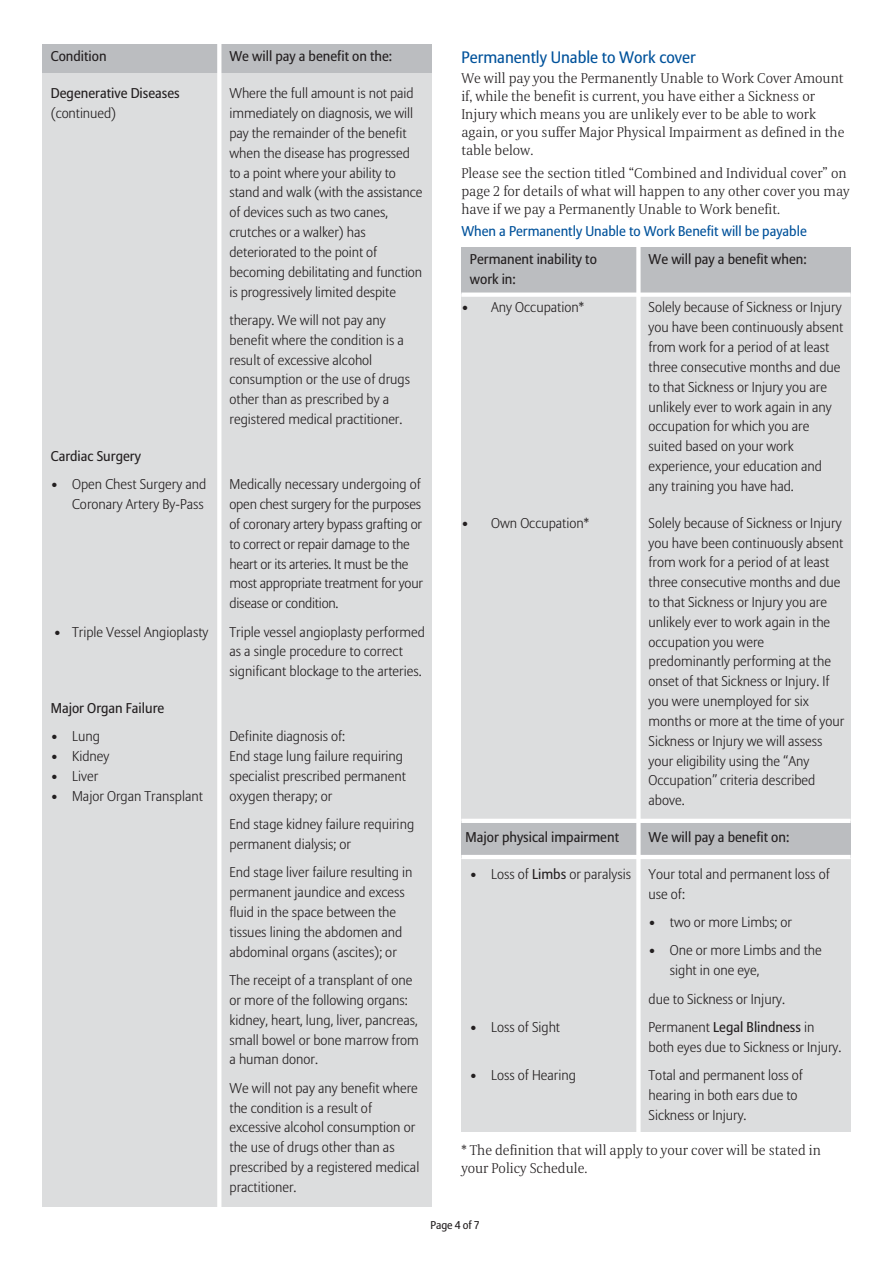
<style>
.page{position:relative;width:893px;height:1263px;background:#fff}
.page>*{position:absolute;margin:0;border:0;box-sizing:border-box;transform-origin:0 0}
.t1{font:16.5px "Allianz Sans";color:#00529b}
.t2{font:300 14.1px/19.8px "Allianz Sans";color:#231f20}
.t3{font:300 14.1px/18px "Allianz Serif";color:#231f20}
.t4{font:14.1px "Allianz Sans";color:#231f20}
.t5{font:14.1px "Allianz Sans";color:#00529b}
.t6{font:11.25px "Allianz Sans";color:#231f20}
.s1{font-weight:400}
</style>
<div class="page">
<div style="left:461px;top:255px;width:389px;height:877px;background:#dcddde"></div>
<div style="left:461px;top:821px;width:389px;height:36px;background:#bbbdc0"></div>
<div style="left:42px;top:53px;width:389px;height:1154px;background:#dcddde"></div>
<div style="left:42px;top:44px;width:389px;height:29px;background:#bbbdc0"></div>
<hr style="left:217px;top:27px;width:4px;height:1184px;background:#fff">
<div style="left:461px;top:247px;width:389px;height:46px;background:#bbbdc0"></div>
<hr style="left:636px;top:229px;width:4px;height:905px;background:#fff">
<hr style="left:461px;top:293px;width:389px;height:4px;background:#fff">
<hr style="left:461px;top:819px;width:389px;height:4px;background:#fff">
<hr style="left:461px;top:855px;width:389px;height:4px;background:#fff">
<p class="t4" style="left:51px;top:50px;width:57px">Condition</p>
<p class="t4" style="left:229px;top:50px;width:164px">We will pay a benefit on the:</p>
<p class="t4" style="left:51px;top:87px;width:130px">Degenerative Diseases</p>
<p class="t2" style="left:229px;top:84px;width:186px">Where the full amount is not paid</p>
<p class="t2" style="left:51px;top:104px;width:67px">(continued)</p>
<p class="t2" style="left:229px;top:104px;width:194px">immediately on diagnosis, we will pay the remainder of the benefit when the disease has progressed to a point where your ability to stand and walk (with the assistance of devices such as two canes, crutches or a walker) has deteriorated to the point of becoming debilitating and function is progressively limited despite</p>
<p class="t2" style="left:229px;top:311px;width:182px">therapy. We will not pay any benefit where the condition is a result of excessive alcohol consumption or the use of drugs other than as prescribed by a registered medical practitioner.</p>
<p class="t4" style="left:51px;top:449px;width:92px">Cardiac Surgery</p>
<p class="t2" style="left:51px;top:475px;width:157px">• Open Chest Surgery and</p>
<p class="t2" style="left:229px;top:475px;width:193px">Medically necessary undergoing of</p>
<p class="t2" style="left:72px;top:495px;width:133px">Coronary Artery By-Pass</p>
<p class="t2" style="left:229px;top:495px;width:195px">open chest surgery for the purposes of coronary artery bypass grafting or to correct or repair damage to the heart or its arteries. It must be the most appropriate treatment for your disease or condition.</p>
<p class="t2" style="left:54px;top:623px;width:156px">• Triple Vessel Angioplasty</p>
<p class="t2" style="left:229px;top:623px;width:197px">Triple vessel angioplasty performed as a single procedure to correct significant blockage to the arteries.</p>
<p class="t4" style="left:51px;top:701px;width:115px">Major Organ Failure</p>
<p class="t2" style="left:51px;top:727px;width:51px">• Lung</p>
<p class="t2" style="left:229px;top:727px;width:117px">Definite diagnosis of:</p>
<p class="t2" style="left:51px;top:747px;width:60px">• Kidney</p>
<p class="t2" style="left:229px;top:747px;width:175px">End stage lung failure requiring</p>
<p class="t2" style="left:51px;top:767px;width:49px">• Liver</p>
<p class="t2" style="left:229px;top:767px;width:178px">specialist prescribed permanent</p>
<p class="t2" style="left:51px;top:787px;width:154px">• Major Organ Transplant</p>
<p class="t2" style="left:229px;top:783px;width:186px;line-height:28.3px">oxygen therapy; or<br>End stage kidney failure requiring</p>
<p class="t2" style="left:229px;top:831px;width:184px;line-height:28.3px">permanent dialysis; or<br>End stage liver failure resulting in</p>
<p class="t2" style="left:229px;top:883px;width:177px">permanent jaundice and excess fluid in the space between the tissues lining the abdomen and abdominal organs (ascites); or</p>
<p class="t2" style="left:229px;top:971px;width:191px">The receipt of a transplant of one or more of the following organs: kidney, heart, lung, liver, pancreas, small bowel or bone marrow from a human donor.</p>
<p class="t2" style="left:229px;top:1079px;width:191px">We will not pay any benefit where the condition is a result of excessive alcohol consumption or the use of drugs other than as prescribed by a registered medical practitioner.</p>
<p class="t1" style="left:461px;top:50px;width:236px">Permanently Unable to Work cover</p>
<p class="t3" style="left:461px;top:71px;width:384px">We will pay you the Permanently Unable to Work Cover Amount if, while the benefit is current, you have either a Sickness or Injury which means you are unlikely ever to be able to work again, or you suffer Major Physical Impairment as defined in the table below.</p>
<p class="t3" style="left:461px;top:165px;width:389px">Please see the section titled “Combined and Individual cover” on page 2 for details of what will happen to any other cover you may have if we pay a Permanently Unable to Work benefit.</p>
<p class="t5" style="left:461px;top:224px;width:347px">When a Permanently Unable to Work Benefit will be payable</p>
<p class="t4" style="left:470px;top:252px;width:128px">Permanent inability to</p>
<p class="t4" style="left:648px;top:252px;width:160px">We will pay a benefit when:</p>
<p class="t4" style="left:470px;top:272px;width:47px">work in:</p>
<p class="t2" style="left:461px;top:298px;width:124px">• Any Occupation*</p>
<p class="t2" style="left:648px;top:298px;width:196px">Solely because of Sickness or Injury you have been continuously absent from work for a period of at least three consecutive months and due to that Sickness or Injury you are unlikely ever to work again in any occupation for which you are suited based on your work experience, your education and any training you have had.</p>
<p class="t2" style="left:461px;top:514px;width:129px">• Own Occupation*</p>
<p class="t2" style="left:648px;top:514px;width:197px">Solely because of Sickness or Injury you have been continuously absent from work for a period of at least three consecutive months and due to that Sickness or Injury you are unlikely ever to work again in the occupation you were predominantly performing at the onset of that Sickness or Injury. If you were unemployed for six months or more at the time of your<br>Sickness or Injury we will assess your eligibility using the “Any<br>Occupation” criteria described above.</p>
<p class="t4" style="left:465px;top:830px;width:155px">Major physical impairment</p>
<p class="t4" style="left:648px;top:830px;width:142px">We will pay a benefit on:</p>
<p class="t2" style="left:648px;top:865px;width:183px;text-indent:-179px">• Loss of <span class="s1">Limbs</span> or paralysis Your total and permanent loss of use of:</p>
<p class="t2" style="left:648px;top:913px;width:145px">• two or more Limbs; or</p>
<p class="t2" style="left:669px;top:941px;width:153px;text-indent:-21px">• One or more Limbs and the sight in one eye,</p>
<p class="t2" style="left:648px;top:990px;width:138px">due to Sickness or Injury.</p>
<p class="t2" style="left:470px;top:1018px;width:92px">• Loss of Sight</p>
<p class="t2" style="left:648px;top:1018px;width:194px">Permanent <span class="s1">Legal Blindness</span> in both eyes due to Sickness or Injury.</p>
<p class="t2" style="left:470px;top:1066px;width:107px">• Loss of Hearing</p>
<p class="t2" style="left:648px;top:1066px;width:156px">Total and permanent loss of hearing in both ears due to<br>Sickness or Injury.</p>
<p class="t3" style="left:461px;top:1143px;width:361px">* The definition that will apply to your cover will be stated in your Policy Schedule.</p>
<p class="t6" style="left:430px;top:1219px;width:51px">Page 4 of 7</p>
</div>
